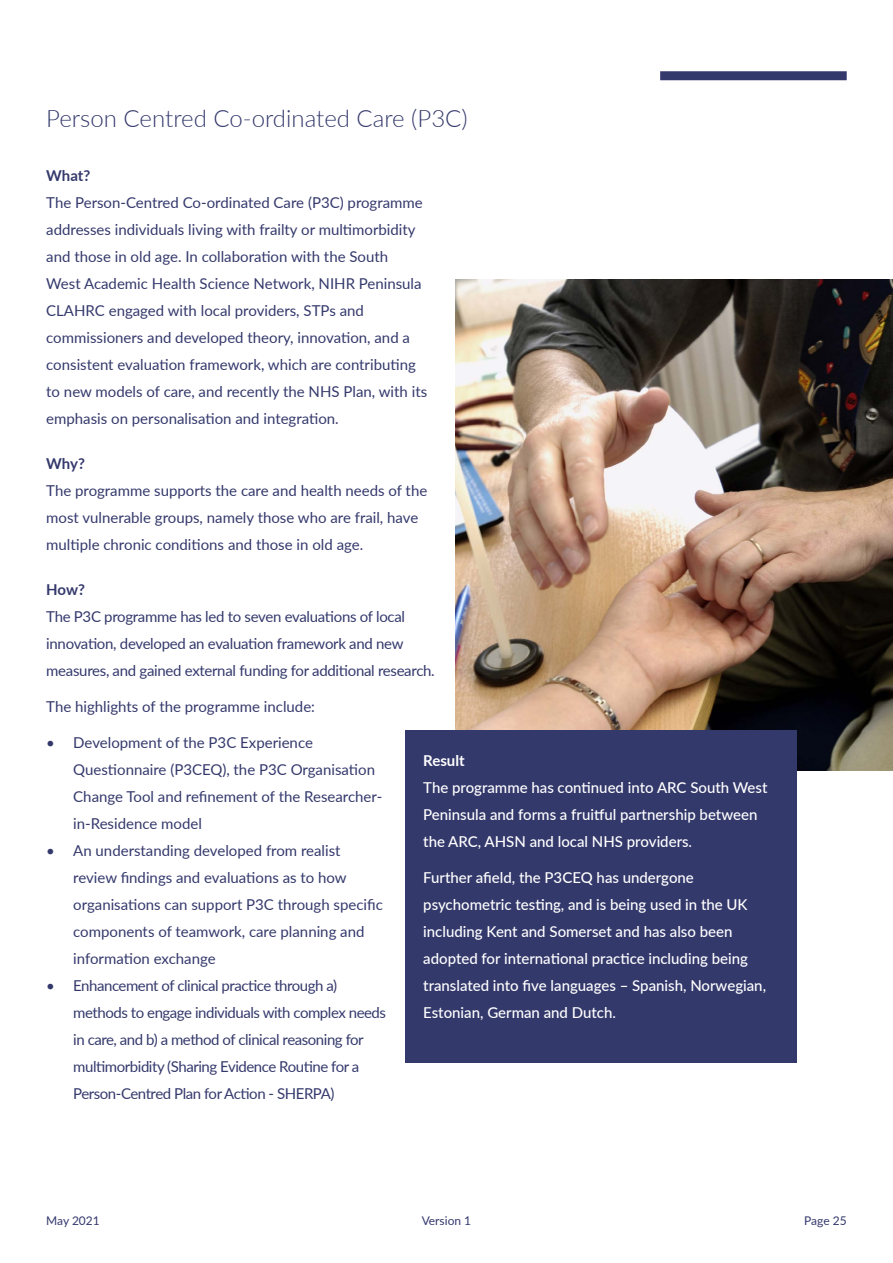
<style>
.page{position:relative;width:893px;height:1263px;background:#fff}
.page>*{position:absolute;margin:0;border:0;box-sizing:border-box;transform-origin:0 0}
.B_Header{font:300 24px "Lato";color:#34396c}
.t1{font:15px/27px "Lato";color:#34396c}
.t2{font:500 15px/27px "Lato";color:#fff}
.t3{font:15px/27px "Lato";letter-spacing:-.03em;color:#34396c}
.t4{font:15px/27px "Lato";letter-spacing:-.02em;color:#34396c}
.C_Header{font:700 15px "Lato";letter-spacing:-.01em;color:#34396c}
.C_Header-2{font:700 15px "Lato";color:#fff}
.t5{font:12px "Lato";color:#34396c}
</style>
<div class="page">
<img style="left:455px;top:279px;width:438px;height:492px">
<div style="left:405px;top:730px;width:391px;height:333px;background:#34396c"></div>
<div style="left:660px;top:71px;width:187px;height:9px;background:#34396c"></div>
<p class="B_Header" style="left:46px;top:102px;width:423px">Person Centred Co-ordinated Care (P3C)</p>
<p class="C_Header" style="left:46px;top:165px;width:46px">What?</p>
<p class="t1" style="left:46px;top:189px;width:382px">The Person-Centred Co-ordinated Care (P3C) programme addresses individuals living with frailty or multimorbidity and those in old age. In collaboration with the South<br>West Academic Health Science Network, NIHR Peninsula CLAHRC engaged with local providers, STPs and commissioners and developed theory, innovation, and a consistent evaluation framework, which are contributing to new models of care, and recently the NHS Plan, with its emphasis on personalisation and integration.</p>
<p class="C_Header" style="left:46px;top:453px;width:40px">Why?</p>
<p class="t1" style="left:46px;top:477px;width:383px">The programme supports the care and health needs of the most vulnerable groups, namely those who are frail, have multiple chronic conditions and those in old age.</p>
<p class="C_Header" style="left:46px;top:579px;width:40px">How?</p>
<p class="t4" style="left:46px;top:603px;width:390px">The P3C programme has led to seven evaluations of local innovation, developed an evaluation framework and new measures, and gained external funding for additional research.</p>
<p class="t1" style="left:46px;top:693px;width:270px">The highlights of the programme include:</p>
<p class="t1" style="left:73px;top:729px;width:310px;text-indent:-27px">• Development of the P3C Experience Questionnaire (P3CEQ), the P3C Organisation Change Tool and refinement of the Researcher&shy;in-Residence model</p>
<p class="t1" style="left:73px;top:837px;width:311px;text-indent:-27px">• An understanding developed from realist review findings and evaluations as to how organisations can support P3C through specific components of teamwork, care planning and information exchange</p>
<p class="t3" style="left:73px;top:972px;width:314px;text-indent:-27px">• Enhancement of clinical practice through a) methods to engage individuals with complex needs in care, and b) a method of clinical reasoning for multimorbidity (Sharing Evidence Routine for a Person-Centred Plan for Action - SHERPA)</p>
<p class="C_Header-2" style="left:423px;top:750px;width:43px">Result</p>
<p class="t2" style="left:423px;top:774px;width:346px">The programme has continued into ARC South West<br>Peninsula and forms a fruitful partnership between the ARC, AHSN and local NHS providers.</p>
<p class="t2" style="left:423px;top:864px;width:344px">Further afield, the P3CEQ has undergone psychometric testing, and is being used in the UK including Kent and Somerset and has also been adopted for international practice including being translated into five languages – Spanish, Norwegian, Estonian, German and Dutch.</p>
<p class="t5" style="left:46px;top:1212px;width:55px">May 2021</p>
<p class="t5" style="left:422px;top:1212px;width:51px">Version 1</p>
<p class="t5" style="left:804px;top:1212px;width:44px">Page 25</p>
</div>
